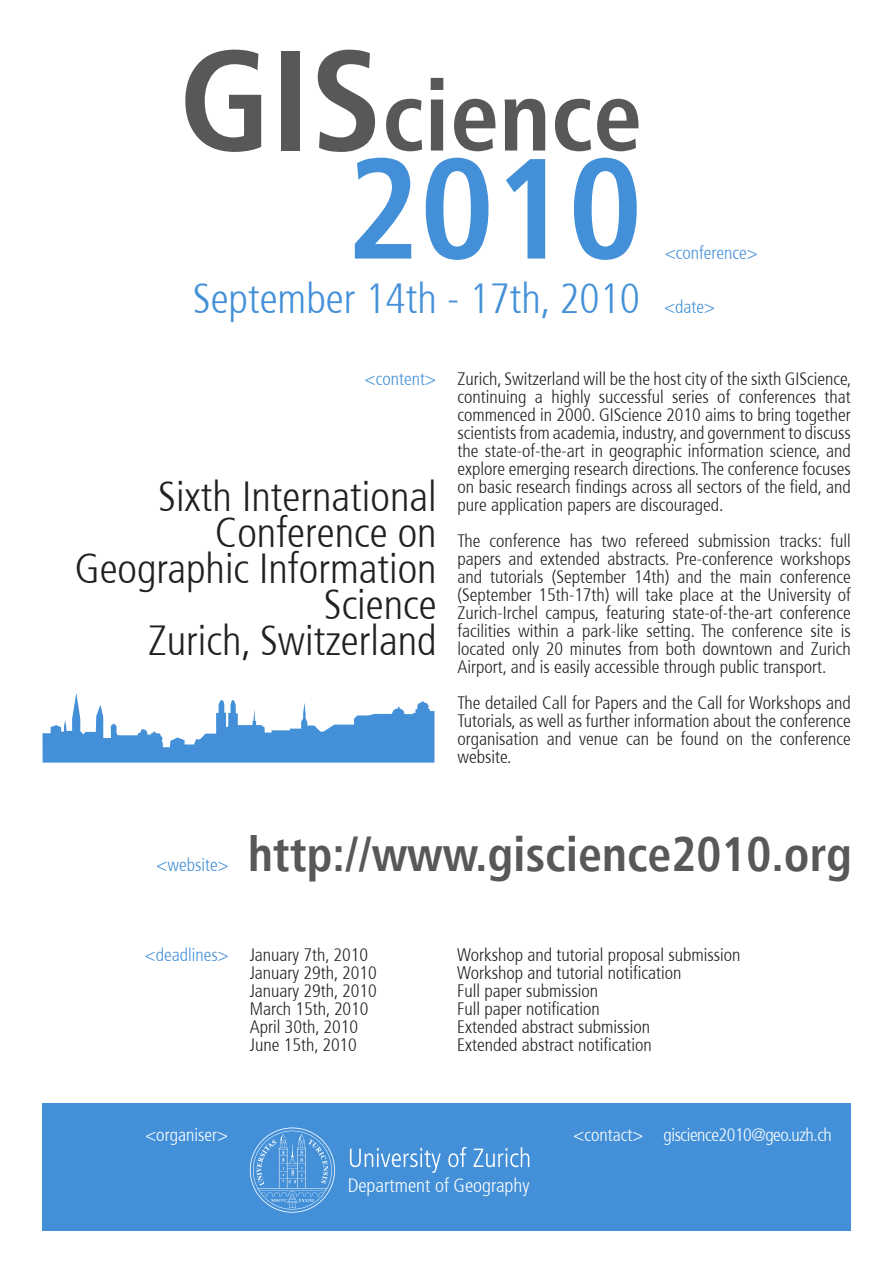
<style>
.page{position:relative;width:893px;height:1263px;background:#fff}
.page>*{position:absolute;margin:0;border:0;box-sizing:border-box;transform-origin:0 0}
.t1{font:700 condensed 142.5px "Frutiger";color:#4390d8}
.t2{font:700 condensed 99px "Frutiger";color:#57585a}
.Section{font:700 condensed 48px "Frutiger";color:#57585a}
.Section-2{font:300 condensed 42px/36px "Frutiger";color:#231f20;text-align:right}
.Section-3{font:300 condensed 42px "Frutiger";color:#4390d8}
.t3{font:300 condensed 19.2px "Frutiger";color:#fff}
.Text{font:300 condensed 18px/18px "Frutiger";color:#231f20;text-align:justify}
.descriptor{font:300 condensed 18px "Frutiger";color:#4390d8}
.Text-2{font:300 condensed 18px "Frutiger";letter-spacing:-.025em;color:#fff}
.descriptor-2{font:300 condensed 18px "Frutiger";color:#fff}
.s1{font-size:142.5px}
</style>
<div class="page">
<div style="left:43px;top:1103px;width:808px;height:128px;background:#4390d8"></div>
<svg style="left:350px;top:1148px;width:91px;height:25px"></svg>
<svg style="left:448px;top:1147px;width:18px;height:20px"></svg>
<svg style="left:474px;top:1147px;width:55px;height:20px"></svg>
<svg style="left:250px;top:1127px;width:85px;height:86px"></svg>
<svg style="left:43px;top:693px;width:391px;height:70px"></svg>
<p class="t2" style="left:179px;top:57px;width:465px"><span class="s1">GIS</span>cience</p>
<p class="t1" style="left:346px;top:125px;width:298px">2010</p>
<p class="Section-3" style="left:193px;top:274px;width:449px">September 14th - 17th, 2010</p>
<p class="descriptor" style="left:665px;top:242px;width:94px">&lt;conference&gt;</p>
<p class="descriptor" style="left:664px;top:296px;width:52px">&lt;date&gt;</p>
<p class="descriptor" style="left:365px;top:368px;width:72px">&lt;content&gt;</p>
<p class="Section-2" style="left:158px;top:479px;width:280px">Sixth International<br>Conference on</p>
<p class="Section-2" style="left:75px;top:551px;width:363px">Geographic Information<br>Science</p>
<p class="Section-2" style="left:148px;top:623px;width:290px">Zurich, Switzerland</p>
<p class="Text" style="left:457px;top:370px;width:395px">Zurich, Switzerland will be the host city of the sixth GIScience, continuing a highly successful series of conferences that commenced in 2000. GIScience 2010 aims to bring together scientists from academia, industry, and government to discuss the state-of-the-art in geographic information science, and explore emerging research directions. The conference focuses on basic research findings across all sectors of the field, and pure application papers are discouraged.</p>
<p class="Text" style="left:457px;top:532px;width:395px">The conference has two refereed submission tracks: full papers and extended abstracts. Pre-conference workshops and tutorials (September 14th) and the main conference (September 15th-17th) will take place at the University of Zurich-Irchel campus, featuring state-of-the-art conference facilities within a park-like setting. The conference site is located only 20 minutes from both downtown and Zurich Airport, and is easily accessible through public transport.</p>
<p class="Text" style="left:457px;top:694px;width:395px">The detailed Call for Papers and the Call for Workshops and Tutorials, as well as further information about the conference organisation and venue can be found on the conference website.</p>
<p class="descriptor" style="left:157px;top:854px;width:73px">&lt;website&gt;</p>
<p class="Section" style="left:248px;top:825px;width:605px">http://www.giscience2010.org</p>
<p class="descriptor" style="left:145px;top:944px;width:85px">&lt;deadlines&gt;</p>
<p class="Text" style="left:457px;top:946px;width:285px">Workshop and tutorial proposal submission</p>
<p class="Text" style="left:457px;top:964px;width:226px">Workshop and tutorial notification</p>
<p class="Text" style="left:457px;top:982px;width:143px">Full paper submission</p>
<p class="Text" style="left:457px;top:1000px;width:144px">Full paper notification</p>
<p class="Text" style="left:457px;top:1018px;width:194px">Extended abstract submission</p>
<p class="Text" style="left:457px;top:1036px;width:196px">Extended abstract notification</p>
<p class="Text" style="left:250px;top:946px;width:120px">January 7th, 2010</p>
<p class="Text" style="left:250px;top:964px;width:128px">January 29th, 2010</p>
<p class="Text" style="left:250px;top:982px;width:128px">January 29th, 2010</p>
<p class="Text" style="left:250px;top:1000px;width:120px">March 15th, 2010</p>
<p class="Text" style="left:250px;top:1018px;width:110px">April 30th, 2010</p>
<p class="Text" style="left:250px;top:1036px;width:109px">June 15th, 2010</p>
<p class="descriptor-2" style="left:146px;top:1124px;width:84px">&lt;organiser&gt;</p>
<p class="t3" style="left:348px;top:1174px;width:183px">Department of Geography</p>
<p class="descriptor-2" style="left:574px;top:1124px;width:71px">&lt;contact&gt;</p>
<p class="Text-2" style="left:664px;top:1124px;width:170px">giscience2010@geo.uzh.ch</p>
</div>
